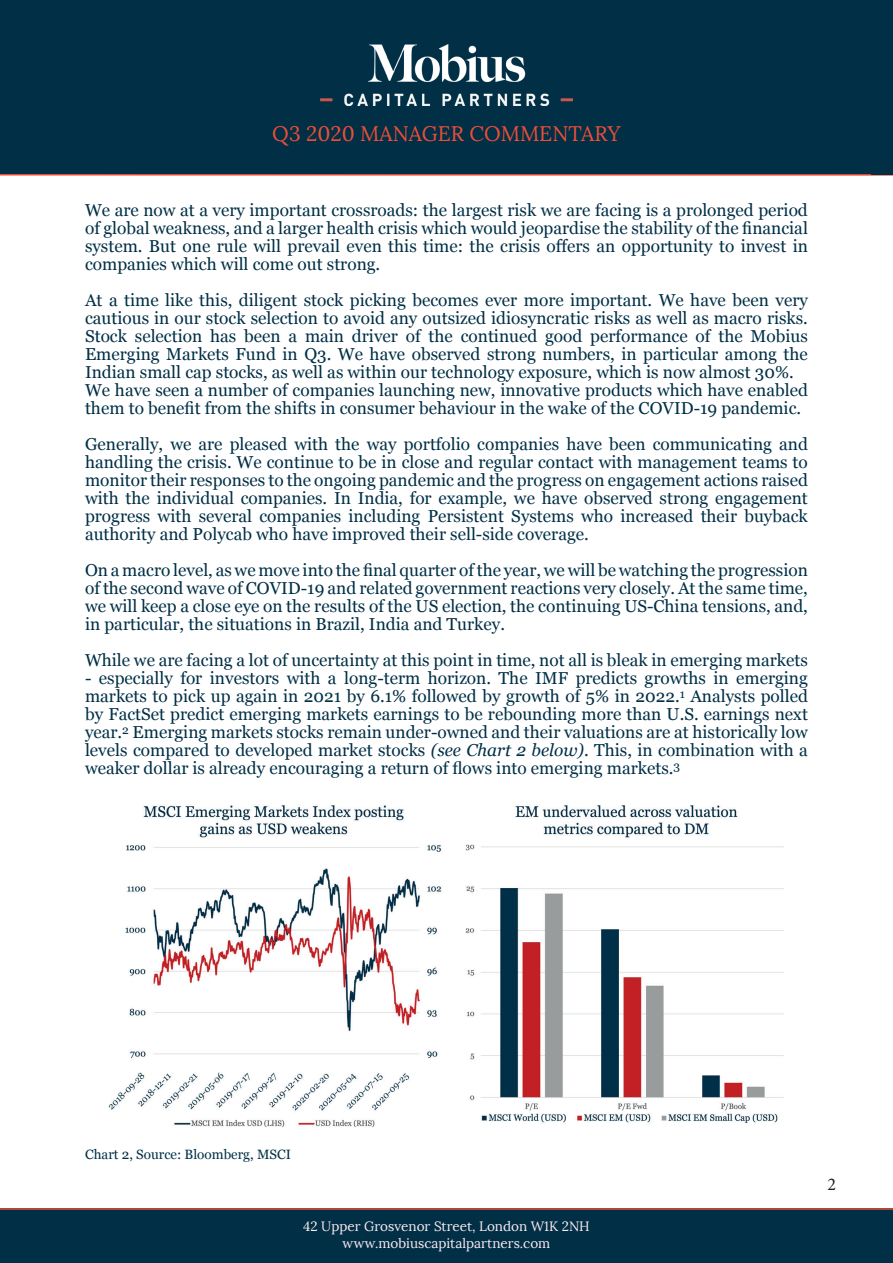
<style>
.page{position:relative;width:893px;height:1263px;background:#fff}
.page>*{position:absolute;margin:0;border:0;box-sizing:border-box;transform-origin:0 0}
.t1{font:21px "Lora";color:#ec4e37}
.t2{font:18px "Minion Pro";color:#231f20}
.t3{font:17.25px/18px "Georgia";color:#002f46;text-align:justify}
.t4{font:13.5px/16.2px "Lora";color:#fcebf1;text-align:center}
.t5{font:13.5px "Georgia";color:#002f46}
.s1{font-style:italic}
</style>
<div class="page">
<div style="left:0;top:0;width:892px;height:175px;background:#002f46"></div>
<img style="left:321px;top:45px;width:251px;height:61px">
<div style="left:0;top:1209px;width:893px;height:54px;background:#002f46"></div>
<hr style="left:0;top:174px;width:893px;height:2px;background:#ec4e37">
<hr style="left:0;top:1208px;width:893px;height:2px;background:#ec4e37">
<div style="left:872px;top:0;width:21px;height:175px;background:#002f46"></div>
<img style="left:108px;top:805px;width:676px;height:323px">
<p class="t1" style="left:272px;top:121px;width:350px">Q3 2020 MANAGER COMMENTARY</p>
<p class="t3" style="left:85px;top:200px;width:724px">We are now at a very important crossroads: the largest risk we are facing is a prolonged period of global weakness, and a larger health crisis which would jeopardise the stability of the financial system. But one rule will prevail even this time: the crisis offers an opportunity to invest in companies which will come out strong.</p>
<p class="t3" style="left:85px;top:290px;width:724px;text-align:left">At a time like this, diligent stock picking becomes ever more important. We have been very cautious in our stock selection to avoid any outsized idiosyncratic risks as well as macro risks.<br>Stock selection has been a main driver of the continued good performance of the Mobius Emerging Markets Fund in Q3. We have observed strong numbers, in particular among the Indian small cap stocks, as well as within our technology exposure, which is now almost 30%.<br>We have seen a number of companies launching new, innovative products which have enabled them to benefit from the shifts in consumer behaviour in the wake of the COVID-19 pandemic.</p>
<p class="t3" style="left:85px;top:434px;width:724px">Generally, we are pleased with the way portfolio companies have been communicating and handling the crisis. We continue to be in close and regular contact with management teams to monitor their responses to the ongoing pandemic and the progress on engagement actions raised with the individual companies. In India, for example, we have observed strong engagement progress with several companies including Persistent Systems who increased their buyback authority and Polycab who have improved their sell-side coverage.</p>
<p class="t3" style="left:85px;top:560px;width:724px">On a macro level, as we move into the final quarter of the year, we will be watching the progression of the second wave of COVID-19 and related government reactions very closely. At the same time, we will keep a close eye on the results of the US election, the continuing US-China tensions, and, in particular, the situations in Brazil, India and Turkey.</p>
<p class="t3" style="left:85px;top:650px;width:724px">While we are facing a lot of uncertainty at this point in time, not all is bleak in emerging markets</p>
<p class="t3" style="left:85px;top:668px;width:724px">- especially for investors with a long-term horizon. The IMF predicts growths in emerging markets to pick up again in 2021 by 6.1% followed by growth of 5% in 2022.<sup>1</sup> Analysts polled by FactSet predict emerging markets earnings to be rebounding more than U.S. earnings next year.<sup>2</sup> Emerging markets stocks remain under-owned and their valuations are at historically low levels compared to developed market stocks <span class="s1">(see Chart 2 below)</span>. This, in combination with a weaker dollar is already encouraging a return of flows into emerging markets.<sup>3</sup></p>
<p class="t5" style="left:85px;top:1145px;width:208px">Chart 2, Source: Bloomberg, MSCI</p>
<p class="t4" style="left:303px;top:1218px;width:288px">42 Upper Grosvenor Street, London W1K 2NH www.mobiuscapitalpartners.com</p>
<p class="t2" style="left:827px;top:1172px;width:10px">2</p>
</div>
